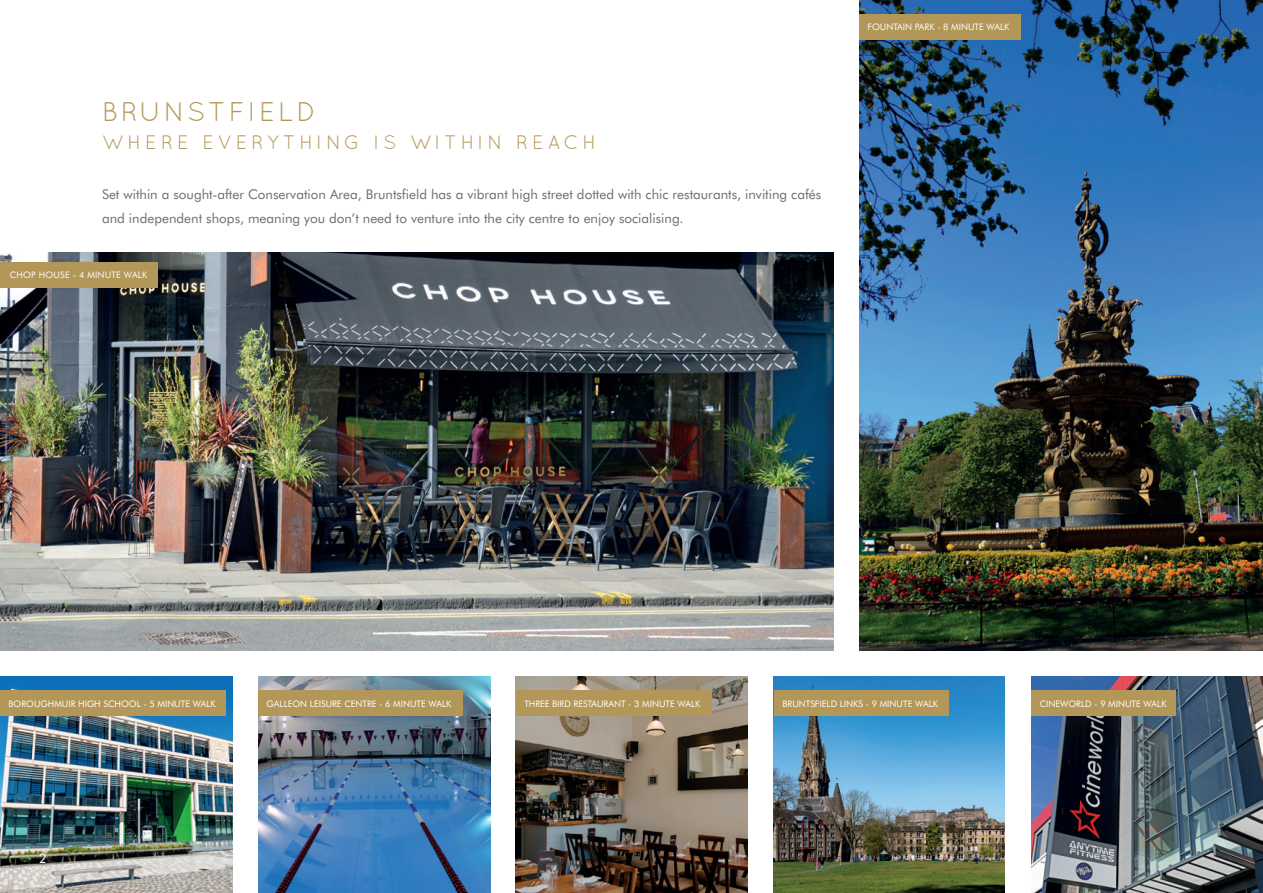
<style>
.page{position:relative;width:1263px;height:893px;background:#fff}
.page>*{position:absolute;margin:0;border:0;box-sizing:border-box;transform-origin:0 0}
.t1{font:27px "Quicksand";letter-spacing:.11em;color:#b39758}
.t2{font:19.5px "Quicksand";letter-spacing:.2em;color:#b39758}
.t3{font:13.5px/24px "Futura BT";color:#6c6d70}
.t4{font:13.5px "Futura BT";color:#fff}
.t5{font:9px "Futura BT";color:#fff}
.t6{font:9px "Futura BT";letter-spacing:.02em;color:#fff}
</style>
<div class="page">
<img style="left:0;top:252px;width:833px;height:399px">
<img style="left:0;top:676px;width:233px;height:217px">
<img style="left:516px;top:676px;width:231px;height:217px">
<img style="left:258px;top:676px;width:233px;height:217px">
<img style="left:859px;top:0;width:404px;height:651px">
<img style="left:774px;top:676px;width:231px;height:217px">
<div style="left:0;top:262px;width:157px;height:25px;background:#b39758"></div>
<div style="left:859px;top:14px;width:161px;height:25px;background:#b39758"></div>
<div style="left:0;top:690px;width:225px;height:26px;background:#b39758"></div>
<div style="left:258px;top:690px;width:204px;height:26px;background:#b39758"></div>
<div style="left:516px;top:690px;width:195px;height:26px;background:#b39758"></div>
<div style="left:774px;top:690px;width:174px;height:26px;background:#b39758"></div>
<img style="left:1031px;top:676px;width:232px;height:217px">
<div style="left:1031px;top:690px;width:145px;height:26px;background:#b39758"></div>
<h1 class="t1" style="left:102px;top:96px;width:215px">BRUNSTFIELD</h1>
<h2 class="t2" style="left:102px;top:131px;width:496px">WHERE EVERYTHING IS WITHIN REACH</h2>
<p class="t3" style="left:102px;top:182px;width:721px">Set within a sought-after Conservation Area, Bruntsfield has a vibrant high street dotted with chic restaurants, inviting cafés and independent shops, meaning you don’t need to venture into the city centre to enjoy socialising.</p>
<p class="t6" style="left:10px;top:269px;width:139px">CHOP HOUSE - 4 MINUTE WALK</p>
<p class="t5" style="left:867px;top:21px;width:144px">FOUNTAIN PARK - 8 MINUTE WALK</p>
<p class="t5" style="left:9px;top:698px;width:209px">BOROUGHMUIR HIGH SCHOOL - 5 MINUTE WALK</p>
<p class="t5" style="left:267px;top:698px;width:186px">GALLEON LEISURE CENTRE - 6 MINUTE WALK</p>
<p class="t5" style="left:524px;top:698px;width:178px">THREE BIRD RESTAURANT - 3 MINUTE WALK</p>
<p class="t5" style="left:782px;top:698px;width:157px">BRUNTSFIELD LINKS - 9 MINUTE WALK</p>
<p class="t4" style="left:39px;top:850px;width:9px">2</p>
<p class="t5" style="left:1040px;top:698px;width:128px">CINEWORLD - 9 MINUTE WALK</p>
</div>
